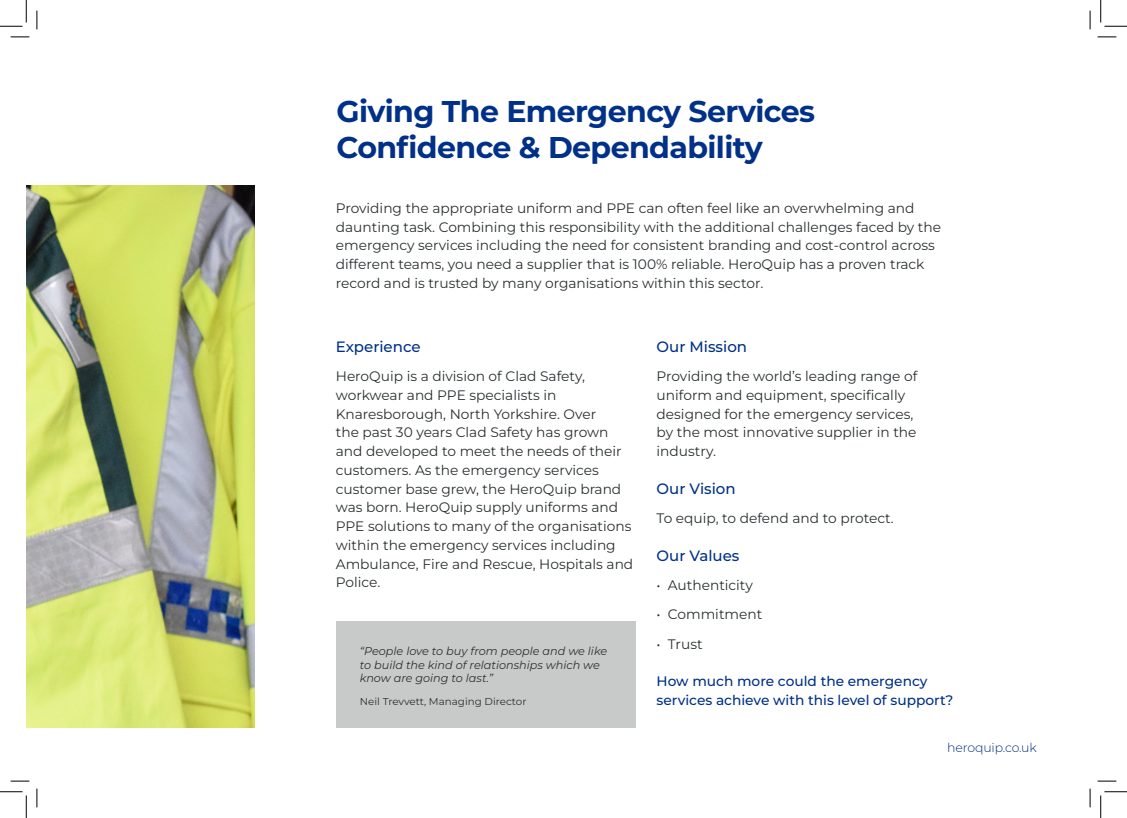
<style>
.page{position:relative;width:1127px;height:818px;background:#fff}
.page>*{position:absolute;margin:0;border:0;box-sizing:border-box;transform-origin:0 0}
.t1{font:700 30px "Montserrat";letter-spacing:-.02em;color:#003087}
.body{font:500 15px "Montserrat";color:#003087}
.t2{font:13.75px/18.8px "Montserrat";color:#2c3133}
.t3{font:500 13.75px/18.8px "Montserrat";color:#003087}
.t4{font:300 12.5px "Montserrat";letter-spacing:-.01em;color:#003087}
.t5{font:italic 11.25px/13.5px "Montserrat";color:#2c3133}
.t6{font:10px "Montserrat";color:#2c3133}
</style>
<div class="page">
<img style="left:26px;top:186px;width:229px;height:542px">
<div style="left:336px;top:621px;width:299px;height:107px;background:#c8c9c9"></div>
<svg style="left:11px;top:36px;width:18px;height:2px"></svg>
<svg style="left:1097px;top:36px;width:18px;height:2px"></svg>
<svg style="left:11px;top:780px;width:18px;height:2px"></svg>
<svg style="left:1097px;top:780px;width:18px;height:2px"></svg>
<svg style="left:36px;top:11px;width:2px;height:18px"></svg>
<svg style="left:36px;top:788px;width:2px;height:19px"></svg>
<svg style="left:1089px;top:11px;width:1px;height:18px"></svg>
<svg style="left:1089px;top:788px;width:1px;height:19px"></svg>
<svg style="left:0;top:0;width:27px;height:27px"></svg>
<svg style="left:0;top:791px;width:27px;height:27px"></svg>
<svg style="left:1100px;top:0;width:26px;height:27px"></svg>
<svg style="left:1100px;top:791px;width:26px;height:27px"></svg>
<p class="t1" style="left:336px;top:92px;width:480px">Giving The Emergency Services</p>
<p class="t1" style="left:336px;top:128px;width:428px">Confidence &amp; Dependability</p>
<p class="t2" style="left:336px;top:198px;width:606px">Providing the appropriate uniform and PPE can often feel like an overwhelming and daunting task. Combining this responsibility with the additional challenges faced by the emergency services including the need for consistent branding and cost-control across different teams, you need a supplier that is 100% reliable. HeroQuip has a proven track record and is trusted by many organisations within this sector.</p>
<p class="body" style="left:336px;top:336px;width:86px">Experience</p>
<p class="t2" style="left:336px;top:366px;width:299px">HeroQuip is a division of Clad Safety, workwear and PPE specialists in Knaresborough, North Yorkshire. Over<br>the past 30 years Clad Safety has grown and developed to meet the needs of their customers. As the emergency services customer base grew, the HeroQuip brand was born. HeroQuip supply uniforms and PPE solutions to many of the organisations within the emergency services including Ambulance, Fire and Rescue, Hospitals and Police.</p>
<p class="t5" style="left:360px;top:644px;width:249px">“People love to buy from people and we like to build the kind of relationships which we know are going to last.”</p>
<p class="t6" style="left:360px;top:694px;width:168px">Neil Trevvett, Managing Director</p>
<p class="body" style="left:656px;top:336px;width:92px">Our Mission</p>
<p class="t2" style="left:656px;top:366px;width:262px">Providing the world’s leading range of uniform and equipment, specifically designed for the emergency services, by the most innovative supplier in the industry.</p>
<p class="body" style="left:656px;top:478px;width:81px">Our Vision</p>
<p class="t2" style="left:656px;top:508px;width:239px">To equip, to defend and to protect.</p>
<p class="body" style="left:656px;top:545px;width:84px">Our Values</p>
<p class="t2" style="left:656px;top:575px;width:98px">• Authenticity</p>
<p class="t2" style="left:656px;top:605px;width:107px">• Commitment</p>
<p class="t2" style="left:656px;top:634px;width:48px">• Trust</p>
<p class="t3" style="left:656px;top:671px;width:298px">How much more could the emergency services achieve with this level of support?</p>
<p class="t4" style="left:946px;top:739px;width:91px">heroquip.co.uk</p>
</div>
